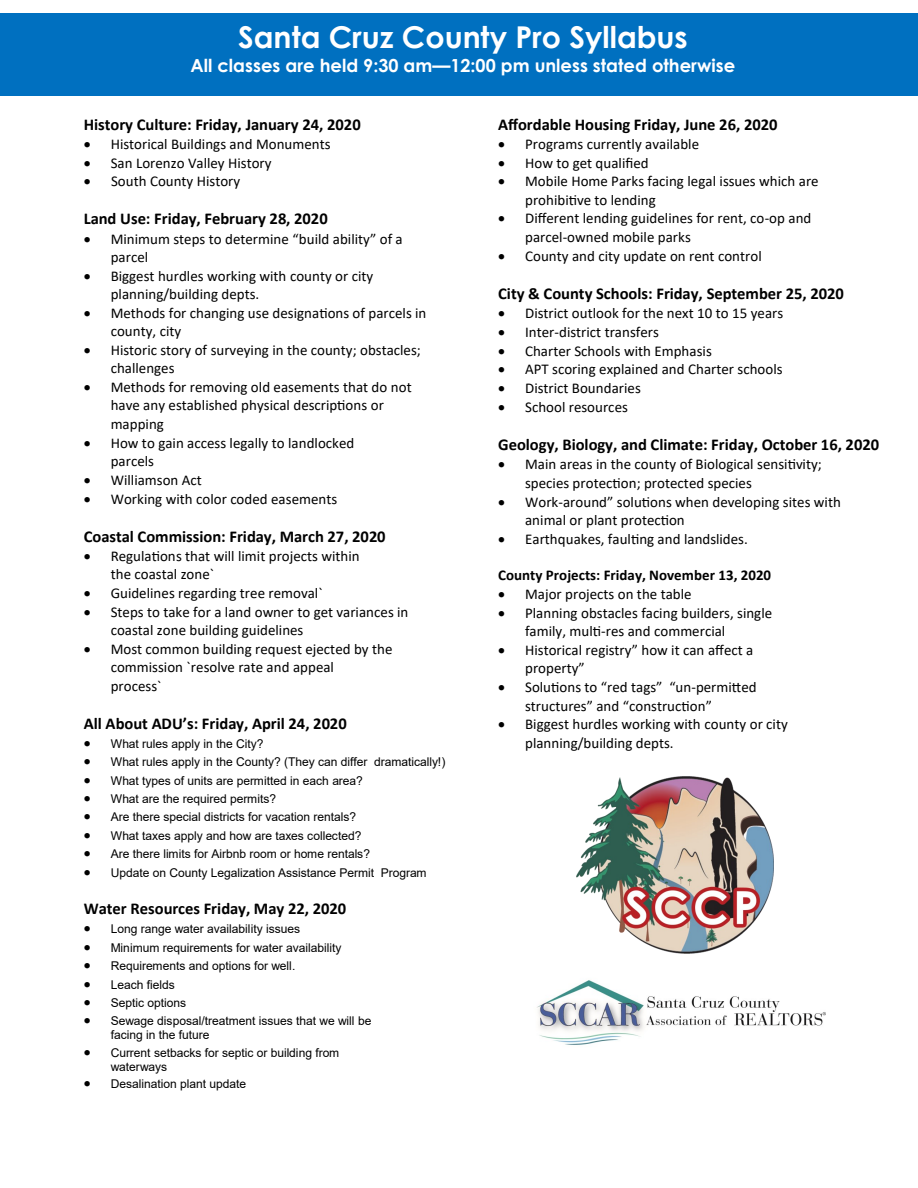
<style>
.page{position:relative;width:918px;height:1188px;background:#fff}
.page>*{position:absolute;margin:0;border:0;box-sizing:border-box;transform-origin:0 0}
.t1{font:700 30px "Century Gothic";color:#fff}
.t2{font:700 18px "Century Gothic";color:#fff}
.t3{font:700 16.5px "Calibri";letter-spacing:-.005em;color:#000}
.t4{font:15px/18.3px "Calibri";color:#000}
.t5{font:700 15px "Calibri";color:#000}
.t6{font:12px/13.8px "Arial";letter-spacing:-.005em;color:#000}
</style>
<div class="page">
<div style="left:0;top:14px;width:918px;height:82px;background:#0070c0"></div>
<img style="left:576px;top:776px;width:198px;height:178px">
<img style="left:537px;top:980px;width:289px;height:65px">
<p class="t1" style="left:238px;top:18px;width:451px">Santa Cruz County Pro Syllabus</p>
<p class="t2" style="left:190px;top:54px;width:546px">All classes are held 9:30 am—12:00 pm unless stated otherwise</p>
<p class="t3" style="left:84px;top:117px;width:279px">History Culture: Friday, January 24, 2020</p>
<p class="t4" style="left:84px;top:136px;width:248px">• Historical Buildings and Monuments</p>
<p class="t4" style="left:84px;top:155px;width:189px">• San Lorenzo Valley History</p>
<p class="t4" style="left:84px;top:173px;width:158px">• South County History</p>
<p class="t3" style="left:84px;top:212px;width:246px">Land Use: Friday, February 28, 2020</p>
<p class="t4" style="left:111px;top:231px;width:294px;text-indent:-27px">• Minimum steps to determine “build ability” of a parcel</p>
<p class="t4" style="left:111px;top:268px;width:264px;text-indent:-27px">• Biggest hurdles working with county or city planning/building depts.</p>
<p class="t4" style="left:111px;top:305px;width:317px;text-indent:-27px">• Methods for changing use designations of parcels in county, city</p>
<p class="t4" style="left:111px;top:342px;width:312px;text-indent:-27px">• Historic story of surveying in the county; obstacles; challenges</p>
<p class="t4" style="left:111px;top:379px;width:302px;text-indent:-27px">• Methods for removing old easements that do not have any established physical descriptions or mapping</p>
<p class="t4" style="left:111px;top:435px;width:245px;text-indent:-27px">• How to gain access legally to landlocked parcels</p>
<p class="t4" style="left:84px;top:472px;width:120px">• Williamson Act</p>
<p class="t4" style="left:84px;top:491px;width:255px">• Working with color coded easements</p>
<p class="t3" style="left:84px;top:530px;width:304px">Coastal Commission: Friday, March 27, 2020</p>
<p class="t4" style="left:111px;top:548px;width:251px;text-indent:-27px">• Regulations that will limit projects within the coastal zone`</p>
<p class="t4" style="left:84px;top:585px;width:241px">• Guidelines regarding tree removal`</p>
<p class="t4" style="left:111px;top:604px;width:299px;text-indent:-27px">• Steps to take for a land owner to get variances in coastal zone building guidelines</p>
<p class="t4" style="left:111px;top:641px;width:283px;text-indent:-27px">• Most common building request ejected by the commission `resolve rate and appeal<br>process`</p>
<p class="t3" style="left:84px;top:717px;width:265px">All About ADU’s: Friday, April 24, 2020</p>
<p class="t6" style="left:84px;top:737px;width:181px">• What rules apply in the City?</p>
<p class="t6" style="left:84px;top:755px;width:363px">• What rules apply in the County? (They can differ dramatically!)</p>
<p class="t6" style="left:84px;top:774px;width:281px">• What types of units are permitted in each area?</p>
<p class="t6" style="left:84px;top:792px;width:194px">• What are the required permits?</p>
<p class="t6" style="left:84px;top:810px;width:274px">• Are there special districts for vacation rentals?</p>
<p class="t6" style="left:84px;top:829px;width:279px">• What taxes apply and how are taxes collected?</p>
<p class="t6" style="left:84px;top:847px;width:288px">• Are there limits for Airbnb room or home rentals?</p>
<p class="t6" style="left:84px;top:866px;width:344px">• Update on County Legalization Assistance Permit Program</p>
<p class="t3" style="left:84px;top:902px;width:264px">Water Resources Friday, May 22, 2020</p>
<p class="t6" style="left:84px;top:922px;width:218px">• Long range water availability issues</p>
<p class="t6" style="left:84px;top:941px;width:259px">• Minimum requirements for water availability</p>
<p class="t6" style="left:84px;top:959px;width:213px">• Requirements and options for well.</p>
<p class="t6" style="left:84px;top:978px;width:93px">• Leach fields</p>
<p class="t6" style="left:84px;top:996px;width:104px">• Septic options</p>
<p class="t6" style="left:111px;top:1014px;width:262px;text-indent:-27px">• Sewage disposal/treatment issues that we will be facing in the future</p>
<p class="t6" style="left:111px;top:1046px;width:230px;text-indent:-27px">• Current setbacks for septic or building from waterways</p>
<p class="t6" style="left:84px;top:1077px;width:164px">• Desalination plant update</p>
<p class="t3" style="left:498px;top:117px;width:281px">Affordable Housing Friday, June 26, 2020</p>
<p class="t4" style="left:498px;top:136px;width:203px">• Programs currently available</p>
<p class="t4" style="left:498px;top:155px;width:152px">• How to get qualified</p>
<p class="t4" style="left:525px;top:173px;width:295px;text-indent:-27px">• Mobile Home Parks facing legal issues which are prohibitive to lending</p>
<p class="t4" style="left:525px;top:211px;width:288px;text-indent:-27px">• Different lending guidelines for rent, co-op and parcel-owned mobile parks</p>
<p class="t4" style="left:498px;top:248px;width:265px">• County and city update on rent control</p>
<p class="t3" style="left:498px;top:286px;width:347px">City &amp; County Schools: Friday, September 25, 2020</p>
<p class="t4" style="left:498px;top:305px;width:287px">• District outlook for the next 10 to 15 years</p>
<p class="t4" style="left:498px;top:324px;width:162px">• Inter-district transfers</p>
<p class="t4" style="left:498px;top:343px;width:215px">• Charter Schools with Emphasis</p>
<p class="t4" style="left:498px;top:362px;width:286px">• APT scoring explained and Charter schools</p>
<p class="t4" style="left:498px;top:380px;width:144px">• District Boundaries</p>
<p class="t4" style="left:498px;top:399px;width:131px">• School resources</p>
<p class="t3" style="left:498px;top:438px;width:383px">Geology, Biology, and Climate: Friday, October 16, 2020</p>
<p class="t4" style="left:525px;top:456px;width:298px;text-indent:-27px">• Main areas in the county of Biological sensitivity; species protection; protected species</p>
<p class="t4" style="left:525px;top:494px;width:317px;text-indent:-27px">• Work-around” solutions when developing sites with animal or plant protection</p>
<p class="t4" style="left:498px;top:531px;width:251px">• Earthquakes, faulting and landslides.</p>
<p class="t5" style="left:498px;top:569px;width:274px">County Projects: Friday, November 13, 2020</p>
<p class="t4" style="left:498px;top:586px;width:195px">• Major projects on the table</p>
<p class="t4" style="left:525px;top:605px;width:249px;text-indent:-27px">• Planning obstacles facing builders, single family, multi-res and commercial</p>
<p class="t4" style="left:525px;top:642px;width:230px;text-indent:-27px">• Historical registry” how it can affect a property”</p>
<p class="t4" style="left:525px;top:679px;width:233px;text-indent:-27px">• Solutions to “red tags” “un-permitted structures” and “construction”</p>
<p class="t4" style="left:525px;top:717px;width:264px;text-indent:-27px">• Biggest hurdles working with county or city planning/building depts.</p>
</div>
